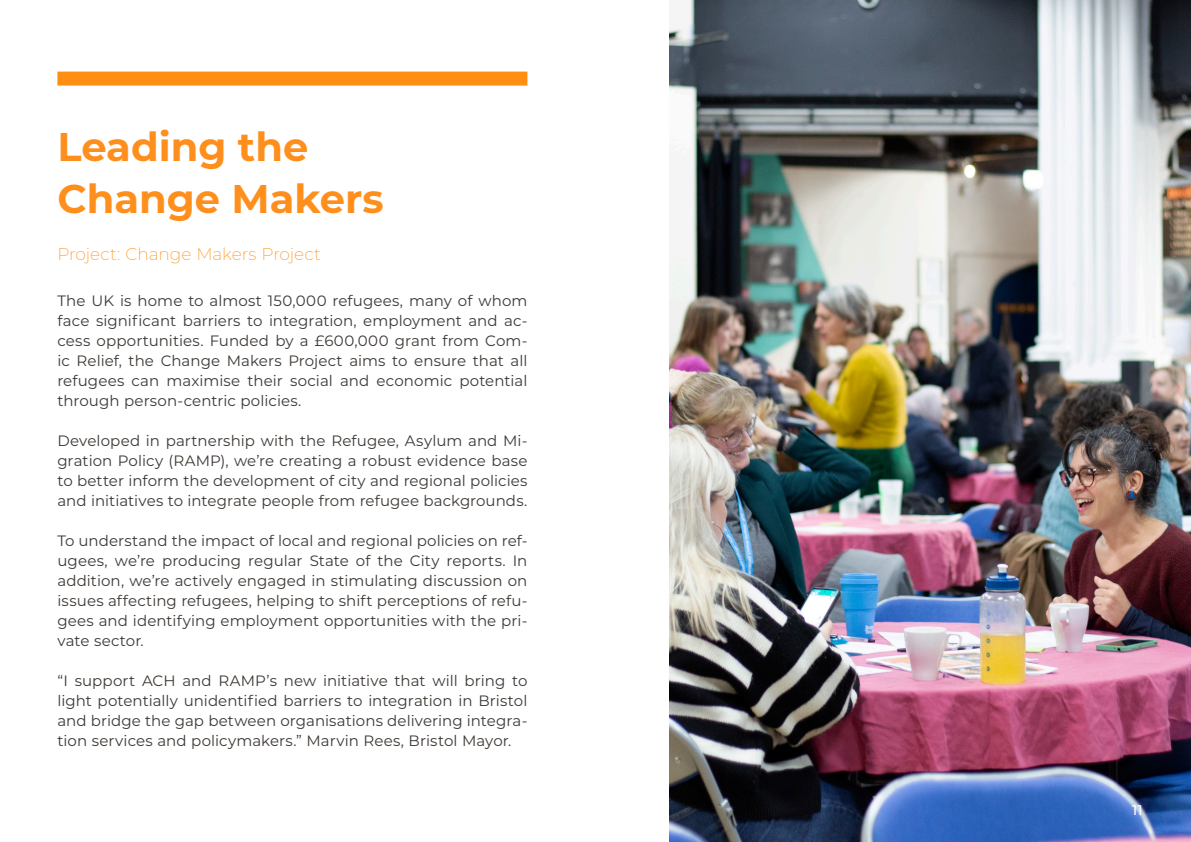
<style>
.page{position:relative;width:1191px;height:842px;background:#fff}
.page>*{position:absolute;margin:0;border:0;box-sizing:border-box;transform-origin:0 0}
.Main_Heading{font:700 40px/52px "Montserrat";color:#ff8f1c}
.Emphasis{font:200 17px "Montserrat";letter-spacing:-.005em;color:#ff8f12}
.Emphasis-2{font:15px/20px "Montserrat";letter-spacing:.005em;color:#3d3834;text-align:justify}
.Page_Numbers{font:500 14px "Montserrat";color:#fff}
</style>
<div class="page">
<img style="left:669px;top:0;width:522px;height:842px">
<div style="left:57px;top:72px;width:470px;height:14px;background:#ff8f12"></div>
<p class="Main_Heading" style="left:57px;top:119px;width:328px">Leading the<br>Change Makers</p>
<p class="Emphasis" style="left:57px;top:243px;width:265px">Project: Change Makers Project</p>
<p class="Emphasis-2" style="left:57px;top:290px;width:471px">The UK is home to almost 150,000 refugees, many of whom face significant barriers to integration, employment and ac&shy;cess opportunities. Funded by a £600,000 grant from Com&shy;ic Relief, the Change Makers Project aims to ensure that all refugees can maximise their social and economic potential through person-centric policies.</p>
<p class="Emphasis-2" style="left:57px;top:430px;width:471px">Developed in partnership with the Refugee, Asylum and Mi&shy;gration Policy (RAMP), we’re creating a robust evidence base to better inform the development of city and regional policies and initiatives to integrate people from refugee backgrounds.</p>
<p class="Emphasis-2" style="left:57px;top:530px;width:471px">To understand the impact of local and regional policies on ref&shy;ugees, we’re producing regular State of the City reports. In addition, we’re actively engaged in stimulating discussion on issues affecting refugees, helping to shift perceptions of refu&shy;gees and identifying employment opportunities with the pri&shy;vate sector.</p>
<p class="Emphasis-2" style="left:57px;top:670px;width:471px">“I support ACH and RAMP’s new initiative that will bring to light potentially unidentified barriers to integration in Bristol and bridge the gap between organisations delivering integra&shy;tion services and policymakers.” Marvin Rees, Bristol Mayor.</p>
<p class="Page_Numbers" style="left:1132px;top:800px;width:12px">11</p>
</div>
